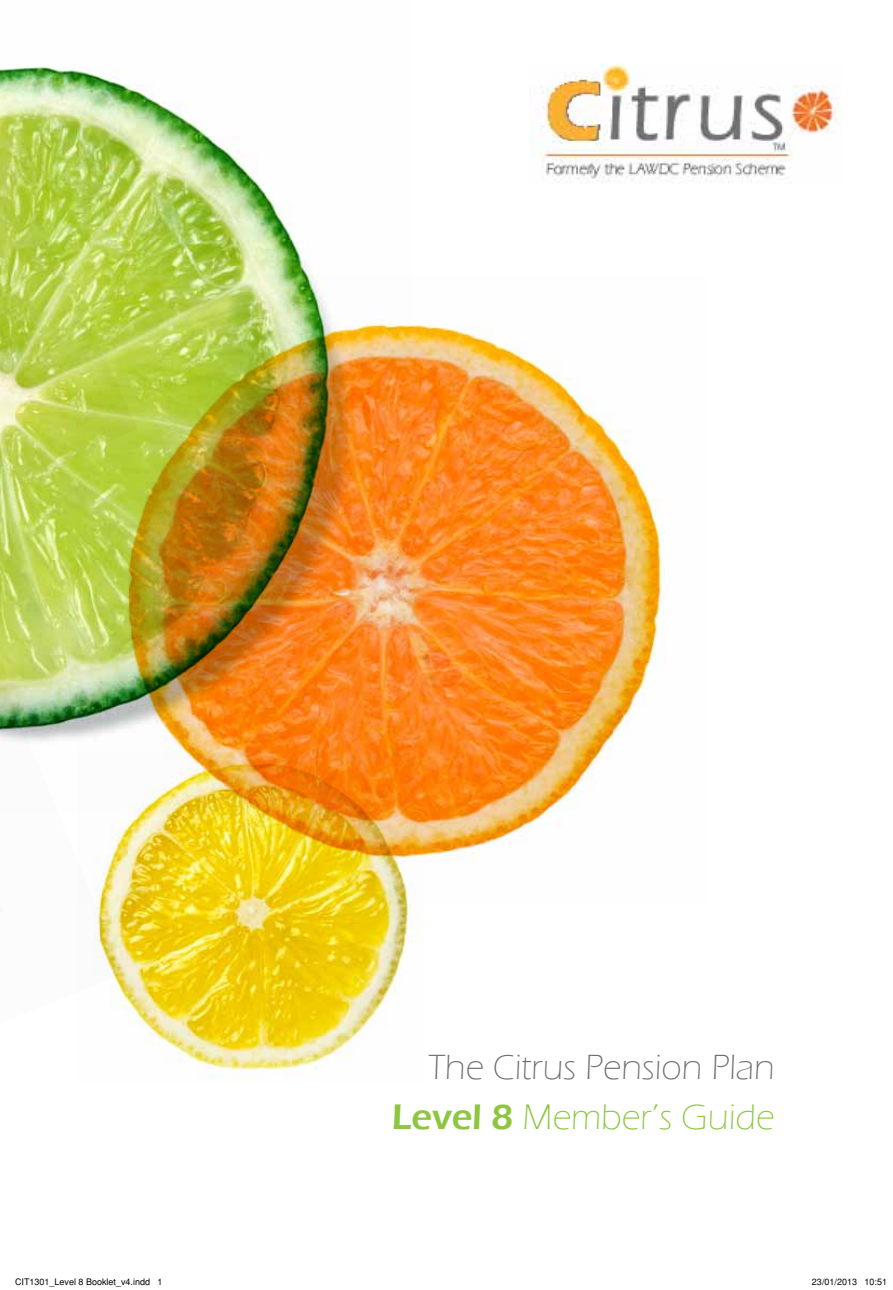
<style>
.page{position:relative;width:893px;height:1290px;background:#fff}
.page>*{position:absolute;margin:0;border:0;box-sizing:border-box;transform-origin:0 0}
.t1{font:300 36.6px "Eras ITC";color:#8dc63f}
.t2{font:300 36px "Eras ITC";color:#6d6e71}
.t3{font:9px "Helvetica";color:#000}
.s1{font-weight:600}
</style>
<div class="page">
<img style="left:530px;top:64px;width:311px;height:119px">
<img style="left:137px;top:85px;width:172px;height:189px">
<img style="left:123px;top:274px;width:542px;height:588px">
<img style="left:0;top:549px;width:123px;height:363px">
<img style="left:78px;top:753px;width:347px;height:326px">
<img style="left:0;top:66px;width:137px;height:483px">
<h2 class="t2" style="left:428px;top:1047px;width:348px">The Citrus Pension Plan</h2>
<h1 class="t1" style="left:392px;top:1096px;width:384px"><span class="s1">Level 8</span> Member’s Guide</h1>
<p class="t3" style="left:15px;top:1277px;width:149px">CIT1301_Level 8 Booklet_v4.indd 1</p>
<p class="t3" style="left:812px;top:1277px;width:77px">23/01/2013 10:51</p>
</div>
